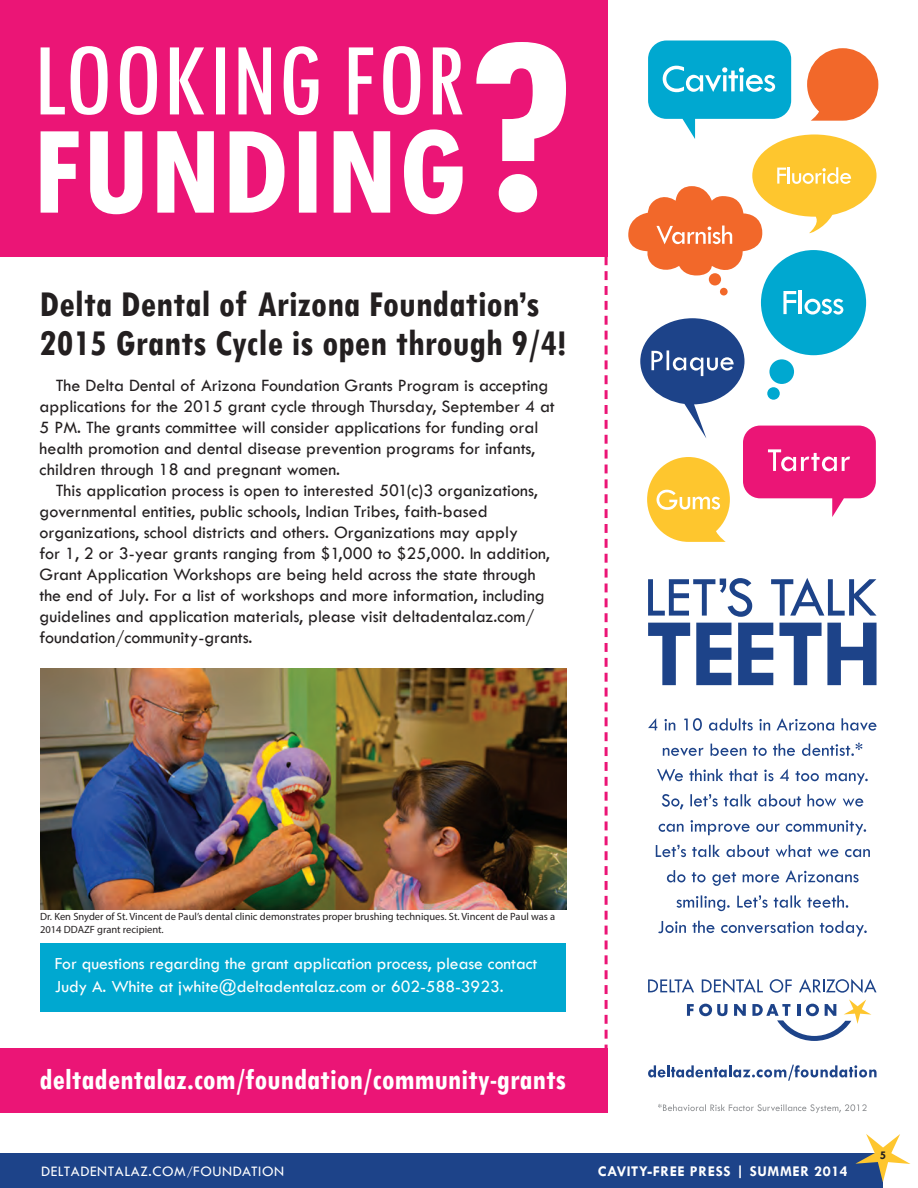
<style>
.page{position:relative;width:918px;height:1188px;background:#fff}
.page>*{position:absolute;margin:0;border:0;box-sizing:border-box;transform-origin:0 0}
.body{font:700 condensed 38.55px/39.5px "Tw Cen";color:#231f20}
.body-2{font:700 condensed 30.6px "Tw Cen";color:#fff}
.body-3{font:18px/21px "Tw Cen";color:#231f20}
.body-4{font:17.55px/23px "Tw Cen";color:#fff}
.t1{font:15px "Tw Cen";letter-spacing:.04em;color:#fff}
.t2{font:700 15px "Tw Cen";letter-spacing:.04em;color:#fff}
.t3{font:700 12px "Tw Cen";color:#231f20}
.t4{font:10.5px/12.6px "Myriad Pro";color:#231f20}
.s1{font-size:12px}
</style>
<div class="page">
<div style="left:0;top:1153px;width:883px;height:35px;background:#1d4389"></div>
<svg style="left:855px;top:1134px;width:55px;height:48px"></svg>
<div style="left:41px;top:943px;width:525px;height:68px;background:#00a8d0"></div>
<div style="left:0;top:1048px;width:608px;height:65px;background:#eb1576"></div>
<div style="left:0;top:0;width:608px;height:256px;background:#eb1576"></div>
<svg style="left:476px;top:42px;width:90px;height:170px"></svg>
<svg style="left:41px;top:129px;width:422px;height:85px"></svg>
<svg style="left:41px;top:46px;width:422px;height:69px"></svg>
<svg style="left:605px;top:256px;width:3px;height:792px"></svg>
<img style="left:41px;top:669px;width:525px;height:240px">
<svg style="left:648px;top:578px;width:104px;height:39px"></svg>
<svg style="left:771px;top:578px;width:106px;height:38px"></svg>
<svg style="left:648px;top:623px;width:42px;height:62px"></svg>
<svg style="left:696px;top:623px;width:35px;height:62px"></svg>
<svg style="left:738px;top:623px;width:35px;height:62px"></svg>
<svg style="left:779px;top:623px;width:98px;height:62px"></svg>
<svg style="left:658px;top:921px;width:209px;height:15px"></svg>
<svg style="left:676px;top:895px;width:172px;height:16px"></svg>
<svg style="left:667px;top:870px;width:192px;height:16px"></svg>
<svg style="left:656px;top:845px;width:214px;height:12px"></svg>
<svg style="left:659px;top:820px;width:207px;height:15px"></svg>
<svg style="left:662px;top:794px;width:201px;height:16px"></svg>
<svg style="left:657px;top:769px;width:211px;height:16px"></svg>
<svg style="left:663px;top:743px;width:199px;height:13px"></svg>
<svg style="left:648px;top:718px;width:229px;height:13px"></svg>
<svg style="left:658px;top:1104px;width:209px;height:9px"></svg>
<svg style="left:648px;top:979px;width:46px;height:13px"></svg>
<svg style="left:702px;top:979px;width:61px;height:14px"></svg>
<svg style="left:770px;top:979px;width:22px;height:14px"></svg>
<svg style="left:799px;top:979px;width:78px;height:14px"></svg>
<svg style="left:687px;top:1004px;width:40px;height:12px"></svg>
<svg style="left:734px;top:1004px;width:12px;height:12px"></svg>
<svg style="left:752px;top:999px;width:119px;height:42px"></svg>
<svg style="left:648px;top:1065px;width:229px;height:16px"></svg>
<div style="left:761px;top:250px;width:105px;height:105px;background:#00a8d0;border-radius:50%"></div>
<div style="left:709px;top:273px;width:12px;height:12px;background:#f2682a;border-radius:50%"></div>
<div style="left:720px;top:288px;width:8px;height:8px;background:#f2682a;border-radius:50%"></div>
<svg style="left:640px;top:291px;width:236px;height:251px"></svg>
<svg style="left:628px;top:40px;width:250px;height:236px"></svg>
<p class="body" style="left:40px;top:283px;width:528px">Delta Dental of Arizona Foundation’s<br>2015 Grants Cycle is open through 9/4!</p>
<p class="body-3" style="left:40px;top:375px;width:517px;text-indent:16px">The Delta Dental of Arizona Foundation Grants Program is accepting applications for the 2015 grant cycle through Thursday, September 4 at 5 PM. The grants committee will consider applications for funding oral health promotion and dental disease prevention programs for infants, children through 18 and pregnant women.</p>
<p class="body-3" style="left:40px;top:480px;width:512px;text-indent:16px">This application process is open to interested 501(c)3 organizations, governmental entities, public schools, Indian Tribes, faith-based organizations, school districts and others. Organizations may apply<br>for 1, 2 or 3-year grants ranging from $1,000 to $25,000. In addition, Grant Application Workshops are being held across the state through the end of July. For a list of workshops and more information, including guidelines and application materials, please visit deltadentalaz.com/ foundation/community-grants.</p>
<p class="t4" style="left:40px;top:910px;width:517px">Dr. Ken Snyder of St. Vincent de Paul’s dental clinic demonstrates proper brushing techniques. St. Vincent de Paul was a<br>2014 DDAZF grant recipient.</p>
<p class="body-4" style="left:55px;top:952px;width:484px">For questions regarding the grant application process, please contact<br>Judy A. White at jwhite@deltadentalaz.com or 602-588-3923.</p>
<p class="body-2" style="left:40px;top:1061px;width:528px">deltadentalaz.com/foundation/community-grants</p>
<p class="t1" style="left:41px;top:1162px;width:245px">DELTADENTALAZ.COM<span class="s1">/</span>FOUNDATION</p>
<p class="t2" style="left:598px;top:1162px;width:252px">CAVITY-FREE PRESS | SUMMER 2014</p>
<p class="t3" style="left:880px;top:1148px;width:8px">5</p>
</div>
